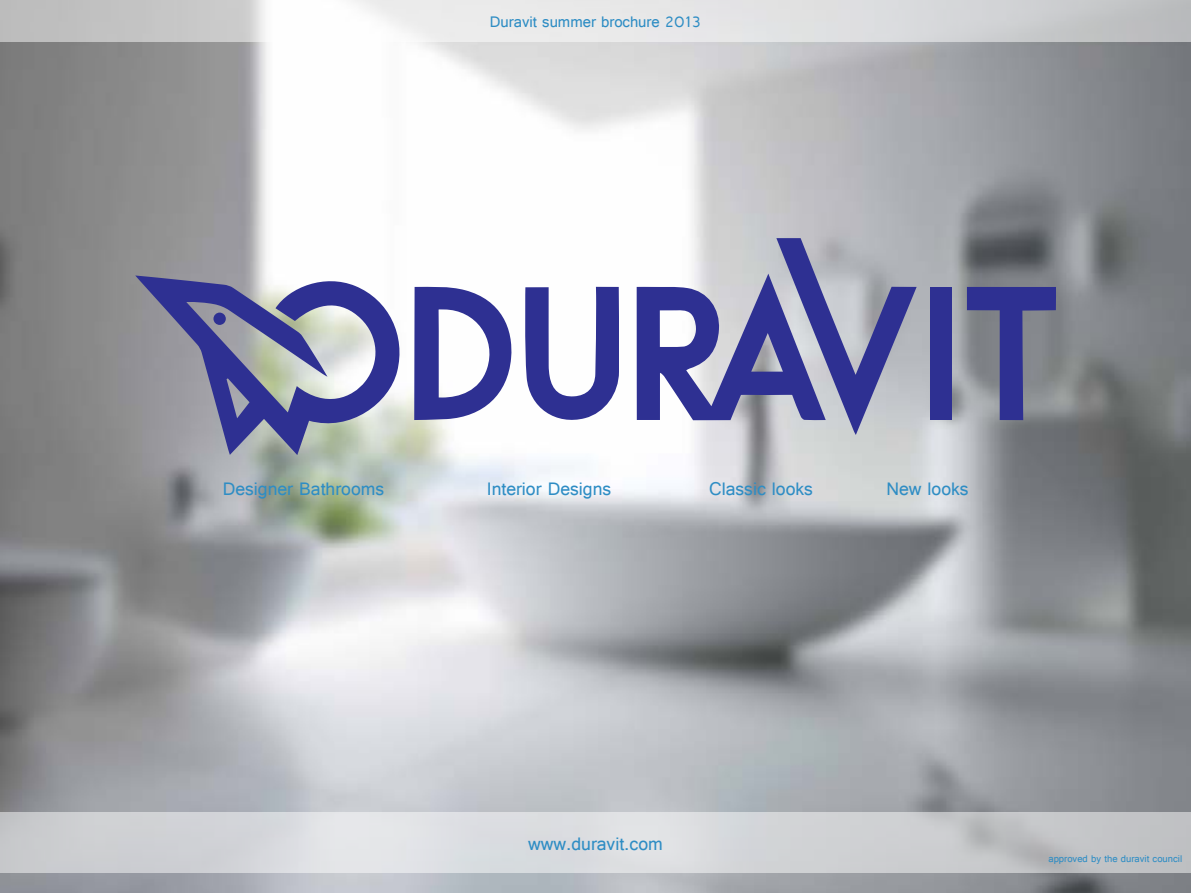
<style>
.page{position:relative;width:1191px;height:893px;background:#fff}
.page>*{position:absolute;margin:0;border:0;box-sizing:border-box;transform-origin:0 0}
.t1{font:19.5px "Raavi";color:#2e8dc4}
.t2{font:16.5px "Raavi";color:#2e8dc4}
.t3{font:10.5px "Raavi";color:#2e8dc4}
</style>
<div class="page">
<img style="left:0;top:42px;width:1191px;height:851px">
<svg style="left:0;top:812px;width:1191px;height:61px;background:#d1d3d6"></svg>
<svg style="left:0;top:0;width:1191px;height:42px;background:#dadadb"></svg>
<svg style="left:135px;top:274px;width:271px;height:181px;background:#8b8ead"></svg>
<svg style="left:636px;top:238px;width:280px;height:197px;background:#9193b9"></svg>
<svg style="left:414px;top:286px;width:100px;height:134px"></svg>
<svg style="left:524px;top:287px;width:95px;height:139px"></svg>
<svg style="left:967px;top:287px;width:88px;height:133px;background:#666991"></svg>
<div style="left:930px;top:287px;width:22px;height:133px;background:#2e3092"></div>
<div style="left:213px;top:313px;width:13px;height:12px;background:#2e3092;border-radius:50%"></div>
<p class="t2" style="left:490px;top:11px;width:213px">Duravit summer brochure 2013</p>
<p class="t1" style="left:223px;top:477px;width:163px">Designer Bathrooms</p>
<p class="t1" style="left:487px;top:477px;width:126px">Interior Designs</p>
<p class="t1" style="left:709px;top:477px;width:106px">Classic looks</p>
<p class="t1" style="left:886px;top:477px;width:84px">New looks</p>
<p class="t1" style="left:528px;top:832px;width:136px">www.duravit.com</p>
<p class="t3" style="left:1048px;top:852px;width:135px">approved by the duravit council</p>
</div>
